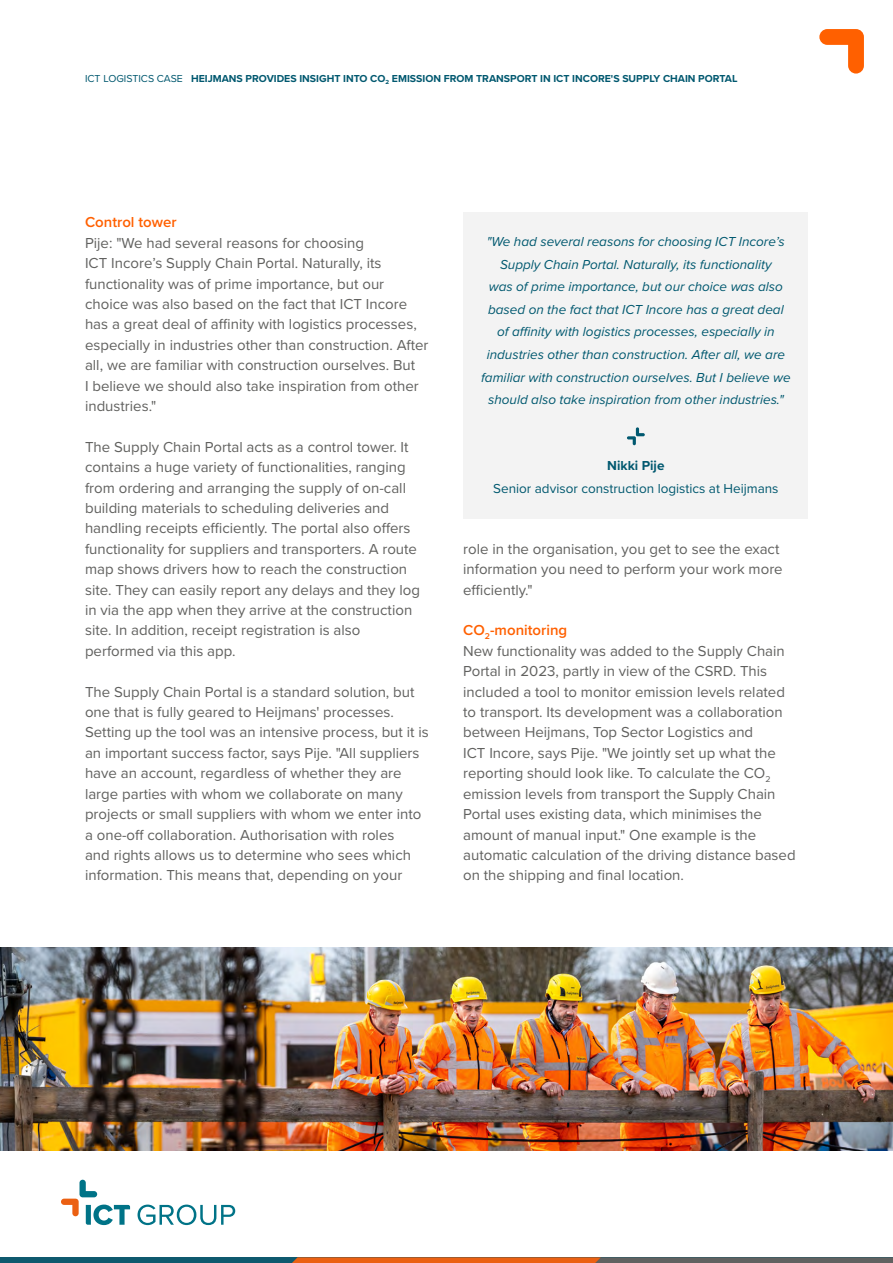
<style>
.page{position:relative;width:893px;height:1263px;background:#fff}
.page>*{position:absolute;margin:0;border:0;box-sizing:border-box;transform-origin:0 0}
.t1{font:15px/20.4px "Proxima Nova";color:#61615f}
.t2{font:600 15px "Proxima Nova";color:#ff6000}
.t3{font:italic 13.5px/22.5px "Proxima Nova";color:#00586f;text-align:center}
.t4{font:13.5px "Proxima Nova";color:#00586f}
.t5{font:700 13.5px "Proxima Nova";color:#00586f}
.t6{font:700 10.5px "Proxima Nova";color:#00586f}
.s1{font-weight:400}
.s2{font-weight:600;color:#ff6000}
</style>
<div class="page">
<svg style="left:819px;top:29px;width:45px;height:45px"></svg>
<div style="left:0;top:1257px;width:893px;height:6px;background:#0f596e"></div>
<svg style="left:292px;top:1257px;width:601px;height:6px;background:#9d5f3b"></svg>
<img style="left:0;top:948px;width:893px;height:202px">
<div style="left:463px;top:213px;width:345px;height:306px;background:#f3f3f3"></div>
<svg style="left:138px;top:1204px;width:97px;height:21px"></svg>
<svg style="left:61px;top:1180px;width:69px;height:45px"></svg>
<svg style="left:627px;top:427px;width:18px;height:18px"></svg>
<p class="t6" style="left:85px;top:71px;width:654px"><span class="s1">ICT LOGISTICS CASE</span> HEIJMANS PROVIDES INSIGHT INTO CO<sub>2</sub> EMISSION FROM TRANSPORT IN ICT INCORE'S SUPPLY CHAIN PORTAL</p>
<p class="t2" style="left:85px;top:211px;width:93px">Control tower</p>
<p class="t1" style="left:85px;top:232px;width:345px">Pije: "We had several reasons for choosing<br>ICT Incore’s Supply Chain Portal. Naturally, its functionality was of prime importance, but our choice was also based on the fact that ICT Incore has a great deal of affinity with logistics processes, especially in industries other than construction. After all, we are familiar with construction ourselves. But<br>I believe we should also take inspiration from other industries."</p>
<p class="t1" style="left:85px;top:436px;width:337px">The Supply Chain Portal acts as a control tower. It contains a huge variety of functionalities, ranging from ordering and arranging the supply of on-call building materials to scheduling deliveries and handling receipts efficiently. The portal also offers functionality for suppliers and transporters. A route map shows drivers how to reach the construction site. They can easily report any delays and they log in via the app when they arrive at the construction site. In addition, receipt registration is also performed via this app.</p>
<p class="t1" style="left:85px;top:681px;width:345px">The Supply Chain Portal is a standard solution, but one that is fully geared to Heijmans' processes.<br>Setting up the tool was an intensive process, but it is an important success factor, says Pije. "All suppliers have an account, regardless of whether they are large parties with whom we collaborate on many projects or small suppliers with whom we enter into a one-off collaboration. Authorisation with roles<br>and rights allows us to determine who sees which information. This means that, depending on your</p>
<p class="t3" style="left:481px;top:230px;width:311px">"We had several reasons for choosing ICT Incore’s Supply Chain Portal. Naturally, its functionality<br>was of prime importance, but our choice was also based on the fact that ICT Incore has a great deal of affinity with logistics processes, especially in industries other than construction. After all, we are familiar with construction ourselves. But I believe we should also take inspiration from other industries."</p>
<p class="t5" style="left:607px;top:455px;width:59px">Nikki Pije</p>
<p class="t4" style="left:493px;top:478px;width:287px">Senior advisor construction logistics at Heijmans</p>
<p class="t1" style="left:463px;top:538px;width:321px">role in the organisation, you get to see the exact information you need to perform your work more efficiently."</p>
<p class="t1" style="left:463px;top:620px;width:334px"><span class="s2">CO</span><sub>2</sub><span class="s2">-monitoring<br></span>New functionality was added to the Supply Chain Portal in 2023, partly in view of the CSRD. This included a tool to monitor emission levels related to transport. Its development was a collaboration between Heijmans, Top Sector Logistics and<br>ICT Incore, says Pije. "We jointly set up what the reporting should look like. To calculate the CO<sub>2 </sub>emission levels from transport the Supply Chain Portal uses existing data, which minimises the amount of manual input." One example is the automatic calculation of the driving distance based on the shipping and final location.</p>
</div>
